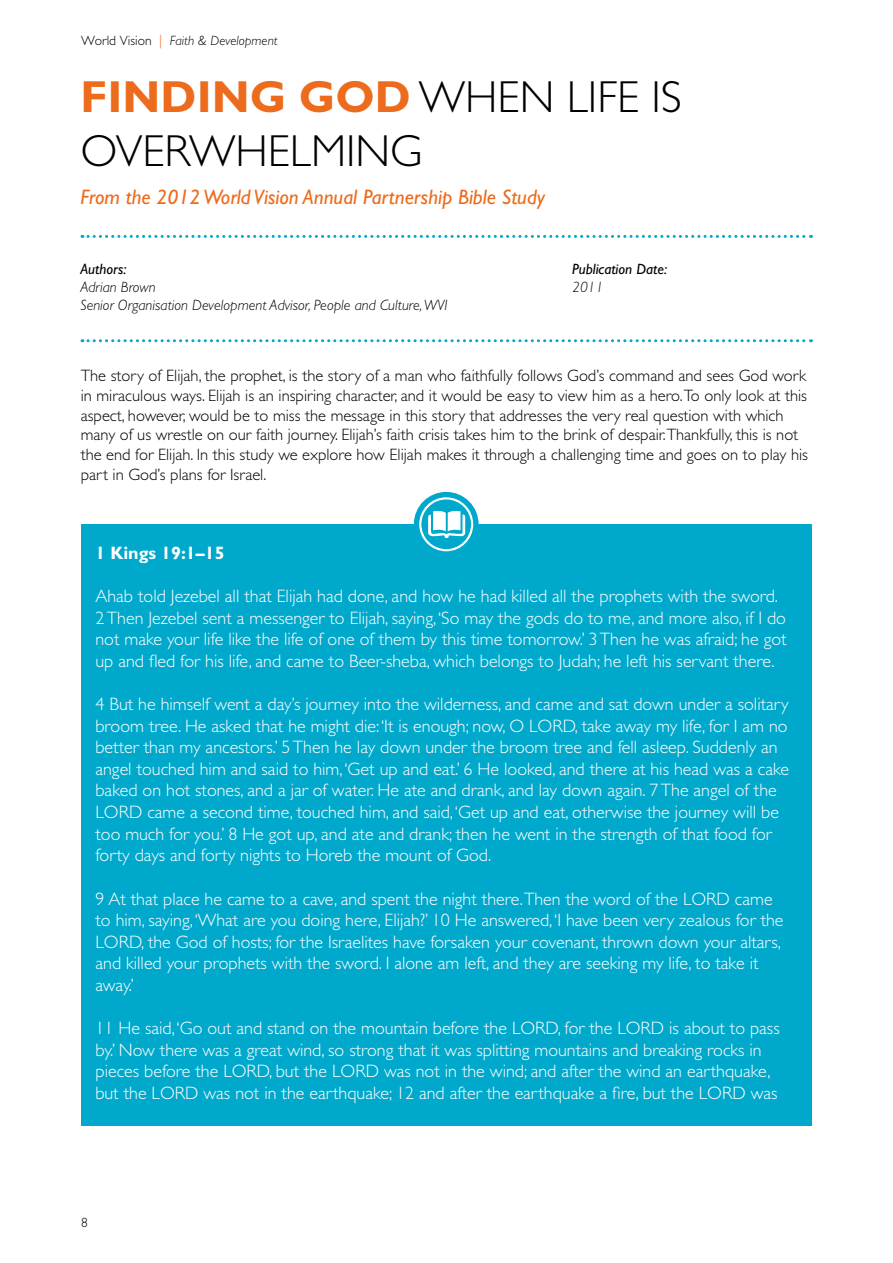
<style>
.page{position:relative;width:893px;height:1263px;background:#fff}
.page>*{position:absolute;margin:0;border:0;box-sizing:border-box;transform-origin:0 0}
.t1{font:300 45px/54px "Gill Sans Std";color:#000}
.t2{font:italic 21px "Gill Sans Std";color:#ed6b1c}
.t3{font:300 18px/21.6px "Gill Sans Std";color:#fff}
.t4{font:700 18px "Gill Sans Std";color:#fff}
.t5{font:300 16.5px/19.8px "Gill Sans Std";color:#000}
.t6{font:italic 300 15px/18px "Gill Sans Std";color:#000}
.t7{font:italic 15px "Gill Sans Std";color:#000}
.t8{font:italic 300 13.5px "Gill Sans Std";color:#000}
.t9{font:300 13.5px "Gill Sans Std";color:#000}
.s1{font-style:normal}
.s2{font-style:normal;color:#ed6b1c}
.s3{font-weight:700;color:#ed6b1c}
</style>
<div class="page">
<svg style="left:82px;top:235px;width:729px;height:3px"></svg>
<svg style="left:82px;top:339px;width:729px;height:3px"></svg>
<div style="left:81px;top:524px;width:731px;height:602px;background:#00a9cc"></div>
<div style="left:414px;top:492px;width:65px;height:65px;background:#00a9cc;border-radius:50%"></div>
<svg style="left:419px;top:497px;width:54px;height:54px"></svg>
<p class="t8" style="left:81px;top:33px;width:198px"><span class="s1">World Vision</span> <span class="s2">|</span> Faith &amp; Development</p>
<h1 class="t1" style="left:80px;top:70px;width:603px"><span class="s3">FINDING GOD</span> WHEN LIFE IS<br>OVERWHELMING</h1>
<p class="t2" style="left:80px;top:185px;width:466px">From the 2012 World Vision Annual Partnership Bible Study</p>
<p class="t7" style="left:80px;top:260px;width:48px">Authors:</p>
<p class="t6" style="left:80px;top:278px;width:368px">Adrian Brown<br>Senior Organisation Development Advisor, People and Culture, WVI</p>
<p class="t7" style="left:572px;top:260px;width:96px">Publication Date:</p>
<p class="t6" style="left:572px;top:278px;width:33px">2011</p>
<p class="t5" style="left:81px;top:366px;width:729px">The story of Elijah, the prophet, is the story of a man who faithfully follows God’s command and sees God work in miraculous ways. Elijah is an inspiring character, and it would be easy to view him as a hero. To only look at this aspect, however, would be to miss the message in this story that addresses the very real question with which many of us wrestle on our faith journey. Elijah’s faith crisis takes him to the brink of despair. Thankfully, this is not the end for Elijah. In this study we explore how Elijah makes it through a challenging time and goes on to play his part in God’s plans for Israel.</p>
<p class="t4" style="left:95px;top:542px;width:131px">1 Kings 19:1–15</p>
<p class="t3" style="left:95px;top:585px;width:693px">Ahab told Jezebel all that Elijah had done, and how he had killed all the prophets with the sword.<br>2 Then Jezebel sent a messenger to Elijah, saying, ‘So may the gods do to me, and more also, if I do not make your life like the life of one of them by this time tomorrow.’ 3 Then he was afraid; he got up and fled for his life, and came to Beer-sheba, which belongs to Judah; he left his servant there.</p>
<p class="t3" style="left:95px;top:693px;width:695px">4 But he himself went a day’s journey into the wilderness, and came and sat down under a solitary broom tree. He asked that he might die: ‘It is enough; now, O LORD, take away my life, for I am no better than my ancestors.’ 5 Then he lay down under the broom tree and fell asleep. Suddenly an angel touched him and said to him, ‘Get up and eat.’ 6 He looked, and there at his head was a cake baked on hot stones, and a jar of water. He ate and drank, and lay down again. 7 The angel of the LORD came a second time, touched him, and said, ‘Get up and eat, otherwise the journey will be too much for you.’ 8 He got up, and ate and drank; then he went in the strength of that food for forty days and forty nights to Horeb the mount of God.</p>
<p class="t3" style="left:95px;top:888px;width:689px">9 At that place he came to a cave, and spent the night there. Then the word of the LORD came to him, saying, ‘What are you doing here, Elijah?’ 10 He answered, ‘I have been very zealous for the LORD, the God of hosts; for the Israelites have forsaken your covenant, thrown down your altars, and killed your prophets with the sword. I alone am left, and they are seeking my life, to take it away.’</p>
<p class="t3" style="left:95px;top:1017px;width:686px">11 He said, ‘Go out and stand on the mountain before the LORD, for the LORD is about to pass by.’ Now there was a great wind, so strong that it was splitting mountains and breaking rocks in pieces before the LORD, but the LORD was not in the wind; and after the wind an earthquake, but the LORD was not in the earthquake; 12 and after the earthquake a fire, but the LORD was</p>
<p class="t9" style="left:81px;top:1215px;width:8px">8</p>
</div>
